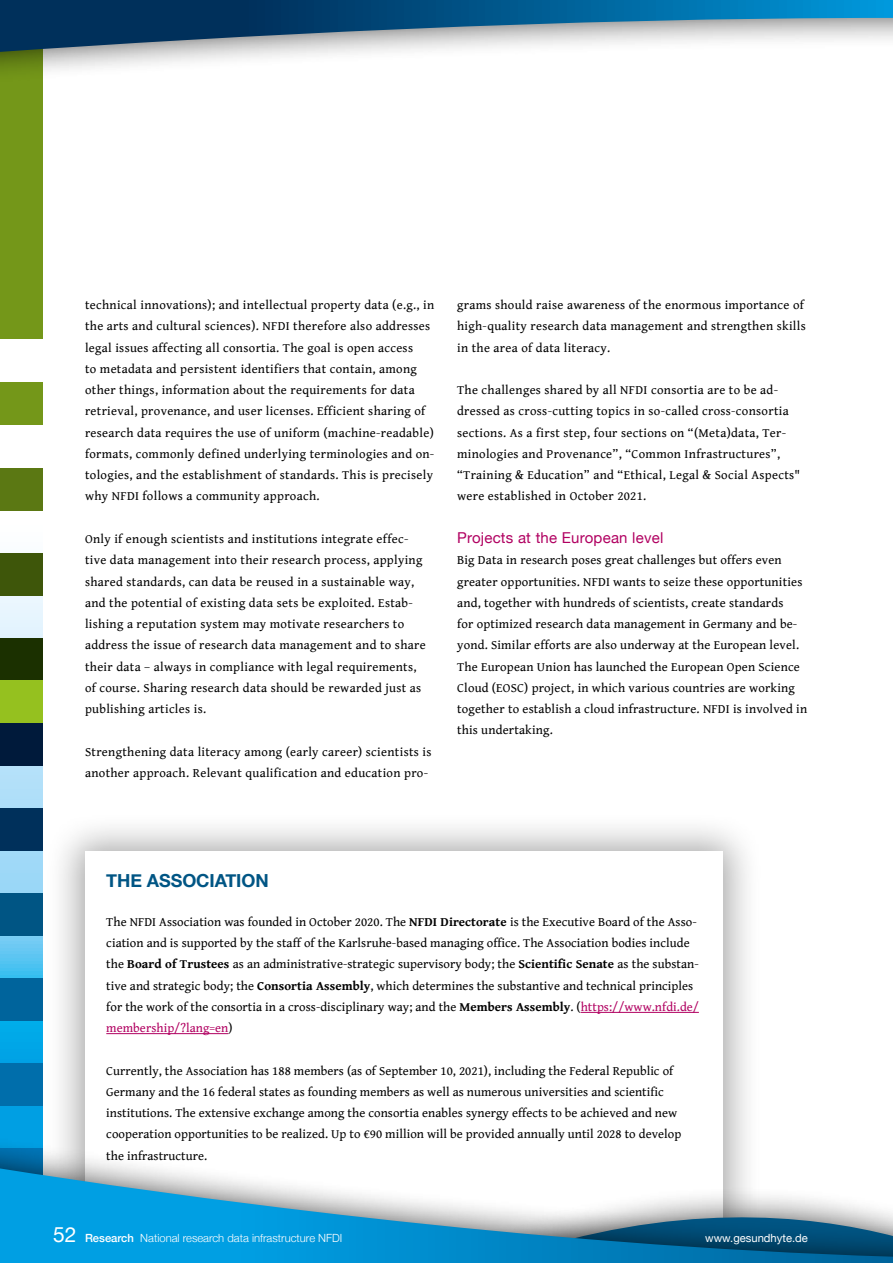
<style>
.page{position:relative;width:893px;height:1263px;background:#fff}
.page>*{position:absolute;margin:0;border:0;box-sizing:border-box;transform-origin:0 0}
.t1{font:700 18px "Helvetica Neue";letter-spacing:-.005em;color:#005584}
.t2{font:15px "Helvetica Neue";letter-spacing:.015em;color:#b10061}
.t3{font:12.75px/21.3px "Gentium Book Basic";letter-spacing:.025em;color:#000}
.t4{font:12.75px/21.3px "Gentium Book Basic";letter-spacing:.005em;color:#000}
.t5{font:300 11.25px "Helvetica Neue";color:#fff}
.t6{font:11.25px "Helvetica Neue";color:#fff}
.s1{font-weight:700}
.s2{color:#b10061}
.s3{font-weight:400;font-size:21px}
.s4{font-weight:500}
</style>
<div class="page">
<div style="left:45px;top:812px;width:718px;height:451px;background:#000;opacity:.35"></div>
<div style="left:85px;top:851px;width:638px;height:412px;background:#fff"></div>
<svg style="left:0;top:338px;width:43px;height:725px"></svg>
<div style="left:0;top:0;width:43px;height:338px;background:#749719"></div>
<div style="left:0;top:0;width:893px;height:141px;background:#000;opacity:.7"></div>
<svg style="left:0;top:0;width:893px;height:52px;background:#5c87a3"></svg>
<div style="left:0;top:383px;width:43px;height:42px;background:#749719"></div>
<div style="left:0;top:468px;width:43px;height:42px;background:#5b7813"></div>
<div style="left:0;top:553px;width:43px;height:42px;background:#3e560a"></div>
<div style="left:0;top:638px;width:43px;height:42px;background:#1b3000"></div>
<div style="left:0;top:680px;width:43px;height:43px;background:#95c11f"></div>
<div style="left:0;top:723px;width:43px;height:42px;background:#001a3b"></div>
<div style="left:0;top:808px;width:43px;height:42px;background:#00305b"></div>
<div style="left:0;top:893px;width:43px;height:42px;background:#005584"></div>
<div style="left:0;top:978px;width:43px;height:42px;background:#00649c"></div>
<div style="left:0;top:1063px;width:893px;height:200px;background:#000;opacity:.7"></div>
<svg style="left:0;top:1168px;width:893px;height:95px"></svg>
<hr style="left:581px;top:1012px;width:118px;height:1px;background:#b10061">
<hr style="left:106px;top:1033px;width:122px;height:1px;background:#b10061">
<p class="t3" style="left:85px;top:294px;width:351px">technical innovations); and intellectual property data (e.g., in the arts and cultural sciences). NFDI therefore also addresses legal issues affecting all consortia. The goal is open access<br>to metadata and persistent identifiers that contain, among other things, information about the requirements for data retrieval, provenance, and user licenses. Efficient sharing of research data requires the use of uniform (machine-readable) formats, commonly defined underlying terminologies and on&shy;tologies, and the establishment of standards. This is precisely why NFDI follows a community approach.</p>
<p class="t3" style="left:85px;top:528px;width:342px">Only if enough scientists and institutions integrate effec&shy;tive data management into their research process, applying shared standards, can data be reused in a sustainable way, and the potential of existing data sets be exploited. Estab&shy;lishing a reputation system may motivate researchers to address the issue of research data management and to share their data – always in compliance with legal requirements, of course. Sharing research data should be rewarded just as publishing articles is.</p>
<p class="t3" style="left:85px;top:740px;width:348px">Strengthening data literacy among (early career) scientists is another approach. Relevant qualification and education pro-</p>
<p class="t3" style="left:457px;top:294px;width:350px">grams should raise awareness of the enormous importance of high-quality research data management and strengthen skills in the area of data literacy.</p>
<p class="t3" style="left:457px;top:379px;width:345px">The challenges shared by all NFDI consortia are to be ad&shy;dressed as cross-cutting topics in so-called cross-consortia sections. As a first step, four sections on “(Meta)data, Ter&shy;minologies and Provenance”, “Common Infrastructures”, “Training &amp; Education” and “Ethical, Legal &amp; Social Aspects" were established in October 2021.</p>
<p class="t2" style="left:457px;top:527px;width:208px">Projects at the European level</p>
<p class="t3" style="left:457px;top:549px;width:352px">Big Data in research poses great challenges but offers even greater opportunities. NFDI wants to seize these opportunities and, together with hundreds of scientists, create standards<br>for optimized research data management in Germany and be&shy;yond. Similar efforts are also underway at the European level.<br>The European Union has launched the European Open Science Cloud (EOSC) project, in which various countries are working together to establish a cloud infrastructure. NFDI is involved in this undertaking.</p>
<h1 class="t1" style="left:106px;top:866px;width:164px">THE ASSOCIATION</h1>
<p class="t4" style="left:106px;top:910px;width:594px">The NFDI Association was founded in October 2020. The <span class="s1">NFDI Directorate</span> is the Executive Board of the Asso&shy;ciation and is supported by the staff of the Karlsruhe-based managing office. The Association bodies include the <span class="s1">Board of Trustees</span> as an administrative-strategic supervisory body; the <span class="s1">Scientific Senate</span> as the substan&shy;tive and strategic body; the <span class="s1">Consortia Assembly</span>, which determines the substantive and technical principles for the work of the consortia in a cross-disciplinary way; and the <span class="s1">Members Assembly</span>. (<span class="s2">https://www.nfdi.de/ membership/?lang=en</span>)</p>
<p class="t4" style="left:106px;top:1059px;width:576px">Currently, the Association has 188 members (as of September 10, 2021), including the Federal Republic of Germany and the 16 federal states as founding members as well as numerous universities and scientific institutions. The extensive exchange among the consortia enables synergy effects to be achieved and new cooperation opportunities to be realized. Up to €90 million will be provided annually until 2028 to develop the infrastructure.</p>
<p class="t5" style="left:53px;top:1228px;width:291px"><span class="s3">52</span> <span class="s4">Research</span> National research data infrastructure NFDI</p>
<p class="t6" style="left:705px;top:1229px;width:104px">www.gesundhyte.de</p>
</div>
